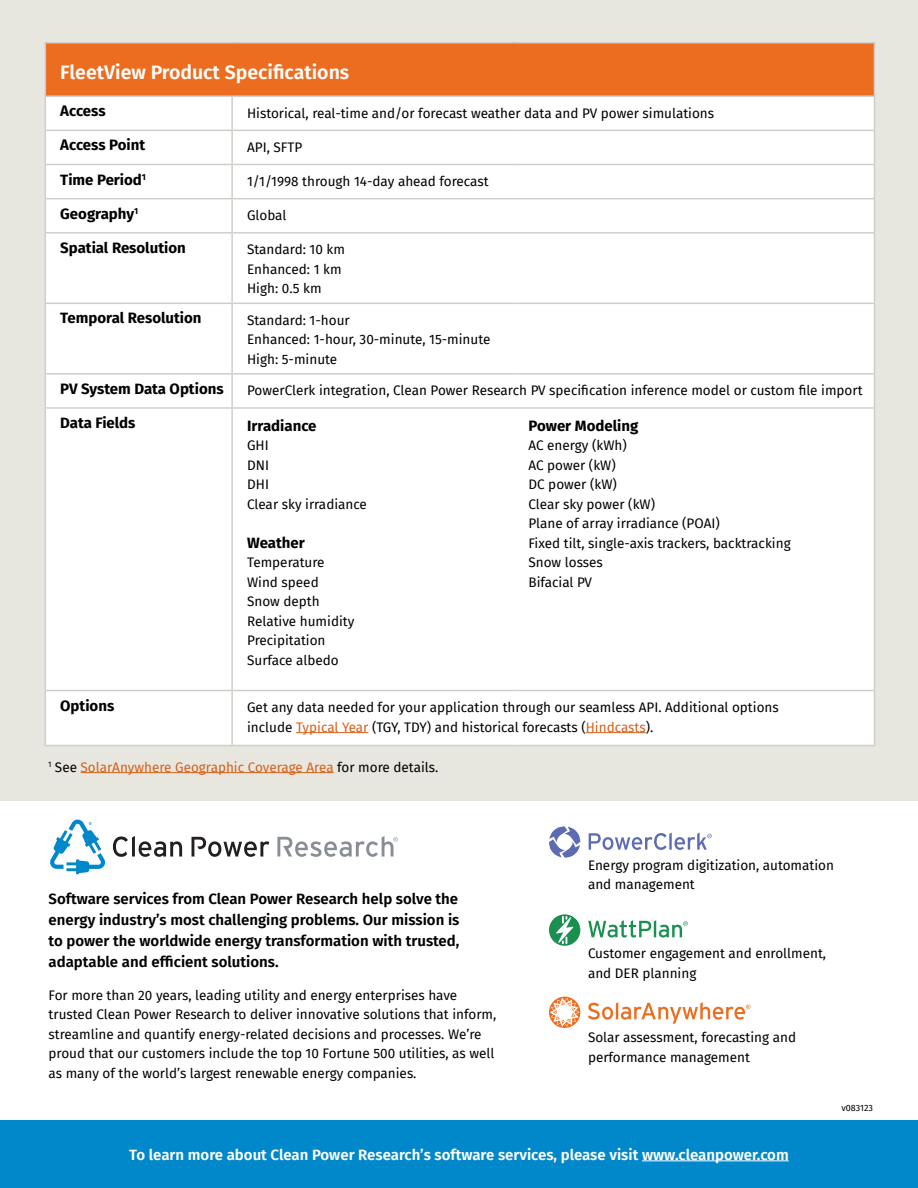
<style>
.page{position:relative;width:918px;height:1188px;background:#fff}
.page>*{position:absolute;margin:0;border:0;box-sizing:border-box;transform-origin:0 0}
.t1{font:600 19.5px "Fira Sans";color:#fff}
.t2{font:600 15px/21px "Fira Sans";color:#000;text-align:justify}
.t3{font:700 15px "Fira Sans";color:#000}
.t4{font:600 15px "Fira Sans";color:#fff}
.t5{font:13.5px/19.5px "Fira Sans";color:#000}
.t6{font:13.5px "Fira Sans";color:#d86018}
.t7{font:9px "Fira Sans";color:#000}
.s1{color:#d86018}
.s2{color:#000}
</style>
<div class="page">
<div style="left:0;top:0;width:918px;height:801px;background:#e7e7e0"></div>
<hr style="left:81px;top:772px;width:253px;height:1px;background:#d86018">
<div style="left:45px;top:43px;width:829px;height:53px;background:#ed6d20"></div>
<div style="left:46px;top:97px;width:828px;height:648px;background:#fff"></div>
<hr style="left:45px;top:42px;width:187px;height:2px;background:#cfcec9">
<hr style="left:45px;top:44px;width:1px;height:51px;background:#cfcec9">
<hr style="left:232px;top:42px;width:281px;height:2px;background:#cfcec9">
<hr style="left:513px;top:42px;width:362px;height:2px;background:#cfcec9">
<hr style="left:874px;top:44px;width:1px;height:51px;background:#cfcec9">
<hr style="left:45px;top:95px;width:187px;height:2px;background:#cfcec9">
<hr style="left:45px;top:97px;width:1px;height:33px;background:#cfcec9">
<hr style="left:232px;top:95px;width:281px;height:2px;background:#cfcec9">
<hr style="left:231px;top:97px;width:2px;height:33px;background:#cfcec9">
<hr style="left:513px;top:95px;width:362px;height:2px;background:#cfcec9">
<hr style="left:874px;top:97px;width:1px;height:33px;background:#cfcec9">
<hr style="left:45px;top:130px;width:187px;height:1px;background:#cfcec9">
<hr style="left:45px;top:131px;width:1px;height:33px;background:#cfcec9">
<hr style="left:232px;top:130px;width:281px;height:1px;background:#cfcec9">
<hr style="left:231px;top:131px;width:2px;height:33px;background:#cfcec9">
<hr style="left:513px;top:130px;width:362px;height:1px;background:#cfcec9">
<hr style="left:874px;top:131px;width:1px;height:33px;background:#cfcec9">
<hr style="left:45px;top:164px;width:187px;height:1px;background:#cfcec9">
<hr style="left:45px;top:165px;width:1px;height:33px;background:#cfcec9">
<hr style="left:232px;top:164px;width:281px;height:1px;background:#cfcec9">
<hr style="left:231px;top:165px;width:2px;height:33px;background:#cfcec9">
<hr style="left:513px;top:164px;width:362px;height:1px;background:#cfcec9">
<hr style="left:874px;top:165px;width:1px;height:33px;background:#cfcec9">
<hr style="left:45px;top:198px;width:187px;height:1px;background:#cfcec9">
<hr style="left:45px;top:199px;width:1px;height:33px;background:#cfcec9">
<hr style="left:232px;top:198px;width:281px;height:1px;background:#cfcec9">
<hr style="left:231px;top:199px;width:2px;height:33px;background:#cfcec9">
<hr style="left:513px;top:198px;width:362px;height:1px;background:#cfcec9">
<hr style="left:874px;top:199px;width:1px;height:33px;background:#cfcec9">
<hr style="left:45px;top:232px;width:187px;height:2px;background:#cfcec9">
<hr style="left:45px;top:234px;width:1px;height:69px;background:#cfcec9">
<hr style="left:232px;top:232px;width:281px;height:2px;background:#cfcec9">
<hr style="left:231px;top:234px;width:2px;height:69px;background:#cfcec9">
<hr style="left:513px;top:232px;width:362px;height:2px;background:#cfcec9">
<hr style="left:874px;top:234px;width:1px;height:69px;background:#cfcec9">
<hr style="left:45px;top:303px;width:187px;height:1px;background:#cfcec9">
<hr style="left:45px;top:304px;width:1px;height:69px;background:#cfcec9">
<hr style="left:232px;top:303px;width:281px;height:1px;background:#cfcec9">
<hr style="left:231px;top:304px;width:2px;height:69px;background:#cfcec9">
<hr style="left:513px;top:303px;width:362px;height:1px;background:#cfcec9">
<hr style="left:874px;top:304px;width:1px;height:69px;background:#cfcec9">
<hr style="left:45px;top:373px;width:187px;height:2px;background:#cfcec9">
<hr style="left:45px;top:375px;width:1px;height:32px;background:#cfcec9">
<hr style="left:232px;top:373px;width:281px;height:2px;background:#cfcec9">
<hr style="left:231px;top:375px;width:2px;height:32px;background:#cfcec9">
<hr style="left:513px;top:373px;width:362px;height:2px;background:#cfcec9">
<hr style="left:874px;top:375px;width:1px;height:32px;background:#cfcec9">
<hr style="left:45px;top:690px;width:187px;height:1px;background:#cfcec9">
<hr style="left:45px;top:691px;width:1px;height:54px;background:#cfcec9">
<hr style="left:232px;top:690px;width:281px;height:1px;background:#cfcec9">
<hr style="left:231px;top:691px;width:2px;height:54px;background:#cfcec9">
<hr style="left:513px;top:690px;width:362px;height:1px;background:#cfcec9">
<hr style="left:874px;top:691px;width:1px;height:54px;background:#cfcec9">
<hr style="left:45px;top:745px;width:187px;height:1px;background:#cfcec9">
<hr style="left:232px;top:745px;width:281px;height:1px;background:#cfcec9">
<hr style="left:513px;top:745px;width:362px;height:1px;background:#cfcec9">
<hr style="left:874px;top:637px;width:1px;height:53px;background:#cfcec9">
<hr style="left:45px;top:409px;width:1px;height:228px;background:#cfcec9">
<hr style="left:231px;top:409px;width:2px;height:228px;background:#cfcec9">
<hr style="left:874px;top:409px;width:1px;height:228px;background:#cfcec9">
<hr style="left:45px;top:637px;width:1px;height:53px;background:#cfcec9">
<hr style="left:231px;top:637px;width:2px;height:53px;background:#cfcec9">
<hr style="left:45px;top:407px;width:187px;height:2px;background:#cfcec9">
<hr style="left:232px;top:407px;width:281px;height:2px;background:#cfcec9">
<hr style="left:513px;top:407px;width:362px;height:2px;background:#cfcec9">
<hr style="left:296px;top:732px;width:72px;height:1px;background:#d86018">
<hr style="left:586px;top:732px;width:60px;height:1px;background:#d86018">
<div style="left:0;top:1120px;width:918px;height:68px;background:#0088ca"></div>
<hr style="left:642px;top:1160px;width:147px;height:1px;background:#fff">
<svg style="left:113px;top:836px;width:69px;height:21px"></svg>
<svg style="left:192px;top:837px;width:77px;height:20px"></svg>
<svg style="left:277px;top:836px;width:121px;height:21px"></svg>
<svg style="left:50px;top:820px;width:55px;height:54px"></svg>
<svg style="left:549px;top:997px;width:31px;height:31px"></svg>
<svg style="left:550px;top:998px;width:29px;height:29px"></svg>
<div style="left:557px;top:1004px;width:15px;height:16px;background:#fff;border-radius:50%"></div>
<svg style="left:588px;top:1002px;width:162px;height:22px"></svg>
<div style="left:549px;top:914px;width:31px;height:32px;background:#199050;border-radius:50%"></div>
<svg style="left:556px;top:916px;width:17px;height:28px"></svg>
<svg style="left:588px;top:920px;width:100px;height:18px"></svg>
<svg style="left:549px;top:826px;width:31px;height:32px"></svg>
<svg style="left:589px;top:833px;width:123px;height:17px"></svg>
<h1 class="t1" style="left:60px;top:56px;width:291px">FleetView Product Specifications</h1>
<p class="t3" style="left:60px;top:98px;width:47px">Access</p>
<p class="t5" style="left:247px;top:103px;width:469px">Historical, real-time and/or forecast weather data and PV power simulations</p>
<p class="t3" style="left:60px;top:133px;width:86px">Access Point</p>
<p class="t5" style="left:247px;top:137px;width:57px">API, SFTP</p>
<p class="t3" style="left:60px;top:167px;width:87px">Time Period<sup>1</sup></p>
<p class="t5" style="left:247px;top:171px;width:243px">1/1/1998 through 14-day ahead forecast</p>
<p class="t3" style="left:60px;top:201px;width:80px">Geography<sup>1</sup></p>
<p class="t5" style="left:247px;top:205px;width:41px">Global</p>
<p class="t3" style="left:60px;top:235px;width:127px">Spatial Resolution</p>
<p class="t5" style="left:247px;top:240px;width:99px">Standard: 10 km<br>Enhanced: 1 km<br>High: 0.5 km</p>
<p class="t3" style="left:60px;top:305px;width:143px">Temporal Resolution</p>
<p class="t5" style="left:247px;top:310px;width:245px">Standard: 1-hour<br>Enhanced: 1-hour, 30-minute, 15-minute<br>High: 5-minute</p>
<p class="t3" style="left:60px;top:376px;width:165px">PV System Data Options</p>
<p class="t5" style="left:247px;top:381px;width:617px">PowerClerk integration, Clean Power Research PV specification inference model or custom file import</p>
<p class="t3" style="left:60px;top:410px;width:77px">Data Fields</p>
<p class="t3" style="left:247px;top:413px;width:71px">Irradiance</p>
<p class="t5" style="left:247px;top:436px;width:121px">GHI<br>DNI<br>DHI<br>Clear sky irradiance</p>
<p class="t3" style="left:247px;top:530px;width:59px">Weather</p>
<p class="t5" style="left:247px;top:553px;width:109px">Temperature<br>Wind speed<br>Snow depth<br>Relative humidity<br>Precipitation<br>Surface albedo</p>
<p class="t3" style="left:528px;top:413px;width:111px">Power Modeling</p>
<p class="t5" style="left:528px;top:436px;width:264px">AC energy (kWh)<br>AC power (kW)<br>DC power (kW)<br>Clear sky power (kW)<br>Plane of array irradiance (POAI)<br>Fixed tilt, single-axis trackers, backtracking<br>Snow losses<br>Bifacial PV</p>
<p class="t3" style="left:60px;top:693px;width:56px">Options</p>
<p class="t5" style="left:247px;top:697px;width:533px">Get any data needed for your application through our seamless API. Additional options include <span class="s1">Typical Year</span> (TGY, TDY) and historical forecasts (<span class="s1">Hindcasts</span>).</p>
<p class="t6" style="left:48px;top:757px;width:392px"><sup>1</sup> <span class="s2">See</span> SolarAnywhere Geographic Coverage Area <span class="s2">for more details.</span></p>
<p class="t2" style="left:49px;top:887px;width:412px">Software services from Clean Power Research help solve the energy industry’s most challenging problems. Our mission is to power the worldwide energy transformation with trusted, adaptable and efficient solutions.</p>
<p class="t5" style="left:49px;top:985px;width:449px">For more than 20 years, leading utility and energy enterprises have trusted Clean Power Research to deliver innovative solutions that inform, streamline and quantify energy-related decisions and processes. We’re proud that our customers include the top 10 Fortune 500 utilities, as well as many of the world’s largest renewable energy companies.</p>
<p class="t5" style="left:588px;top:855px;width:248px">Energy program digitization, automation and management</p>
<p class="t5" style="left:588px;top:944px;width:240px">Customer engagement and enrollment, and DER planning</p>
<p class="t5" style="left:588px;top:1028px;width:210px">Solar assessment, forecasting and performance management</p>
<p class="t7" style="left:842px;top:1101px;width:33px">v083123</p>
<p class="t4" style="left:129px;top:1142px;width:661px">To learn more about Clean Power Research’s software services, please visit www.cleanpower.com</p>
</div>
